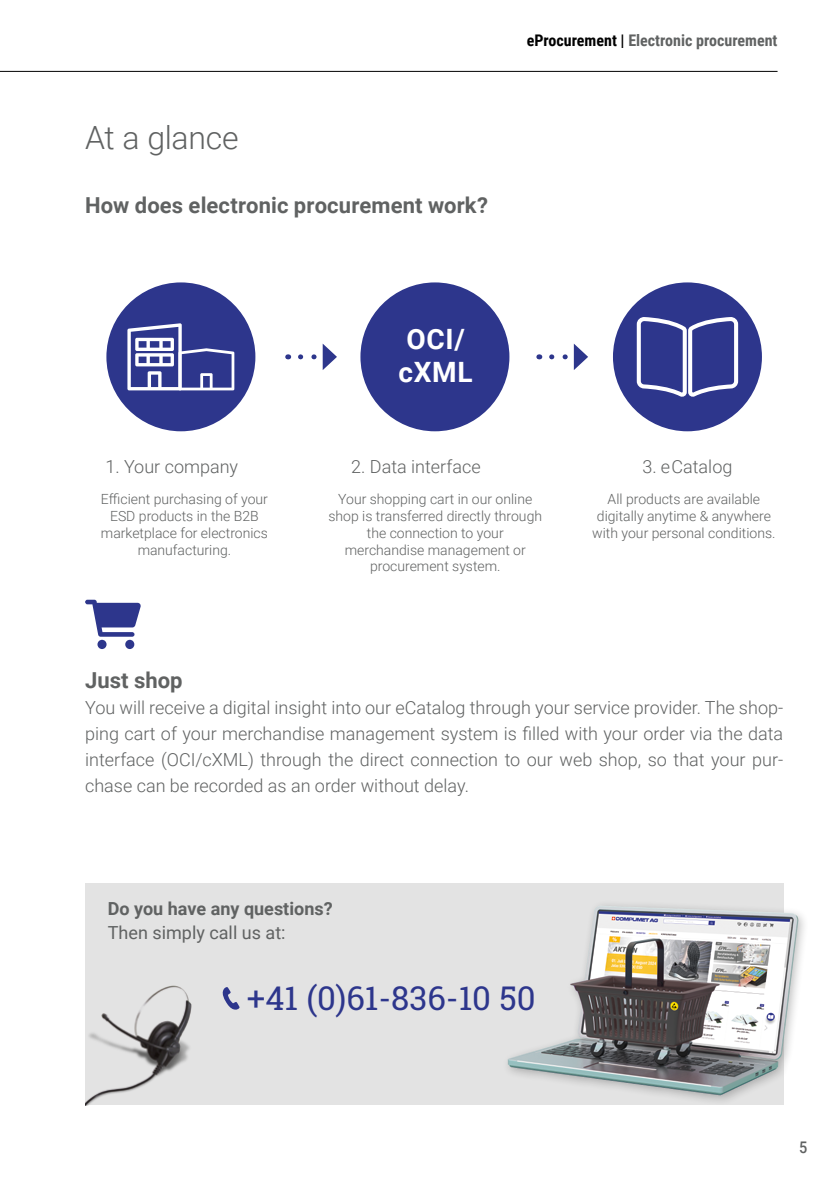
<style>
.page{position:relative;width:840px;height:1191px;background:#fff}
.page>*{position:absolute;margin:0;border:0;box-sizing:border-box;transform-origin:0 0}
.t1{font:33px "Roboto Slab";color:#2d368c}
.DPV_Headline{font:300 32px "Roboto";letter-spacing:-.01em;color:#606262}
.t2{font:700 28px "Roboto";letter-spacing:.025em;color:#fff}
.DPV_Headline-2{font:700 22px "Roboto";letter-spacing:.005em;color:#606262}
.DPV_Headline-3{font:300 18px/26px "Roboto";color:#606262;text-align:justify}
.t3{font:700 18px/24px "Roboto";color:#606262}
.t4{font:700 16px "Roboto Condensed";color:#606262}
.t5{font:500 16px "Roboto";color:#606262;scale:.9 1}
.t6{font:300 14px/16.8px "Roboto";color:#606262;text-align:center}
.s1{color:#000}
.s2{font-weight:400}
</style>
<div class="page">
<div style="left:106px;top:282px;width:149px;height:149px;background:#2d368c;border-radius:50%"></div>
<svg style="left:127px;top:323px;width:107px;height:67px"></svg>
<div style="left:360px;top:282px;width:149px;height:149px;background:#2d368c;border-radius:50%"></div>
<div style="left:612px;top:282px;width:149px;height:149px;background:#2d368c;border-radius:50%"></div>
<svg style="left:636px;top:317px;width:103px;height:80px"></svg>
<svg style="left:298px;top:354px;width:16px;height:5px"></svg>
<svg style="left:322px;top:343px;width:15px;height:27px"></svg>
<svg style="left:549px;top:354px;width:16px;height:5px"></svg>
<svg style="left:573px;top:344px;width:14px;height:26px"></svg>
<div style="left:85px;top:883px;width:697px;height:221px;background:#e3e3e3"></div>
<img style="left:505px;top:890px;width:299px;height:215px">
<img style="left:85px;top:985px;width:111px;height:120px">
<svg style="left:222px;top:987px;width:17px;height:23px"></svg>
<svg style="left:85px;top:600px;width:56px;height:49px"></svg>
<hr style="left:0;top:71px;width:777px;height:1px;background:#000">
<p class="DPV_Headline" style="left:85px;top:115px;width:155px">At a glance</p>
<p class="DPV_Headline-2" style="left:85px;top:189px;width:404px">How does electronic procurement work?</p>
<p class="t4" style="left:526px;top:29px;width:252px"><span class="s1">eProcurement |</span> Electronic procurement</p>
<p class="t2" style="left:406px;top:319px;width:60px">OCI/</p>
<p class="t2" style="left:398px;top:353px;width:76px">cXML</p>
<p class="DPV_Headline-3" style="left:105px;top:453px;width:134px">1. Your company</p>
<p class="DPV_Headline-3" style="left:351px;top:453px;width:131px">2. Data interface</p>
<p class="DPV_Headline-3" style="left:642px;top:453px;width:91px">3. eCatalog</p>
<p class="t6" style="left:101px;top:490px;width:168px">Efficient purchasing of your<br>ESD products in the B2B marketplace for electronics manufacturing.</p>
<p class="t6" style="left:328px;top:490px;width:215px">Your shopping cart in our online shop is transferred directly through the connection to your merchandise management or procurement system.</p>
<p class="t6" style="left:592px;top:490px;width:185px">All products are available digitally anytime &amp; anywhere with your personal conditions.</p>
<p class="DPV_Headline-2" style="left:85px;top:665px;width:99px">Just shop</p>
<p class="DPV_Headline-3" style="left:85px;top:694px;width:699px">You will receive a digital insight into our eCatalog through your service provider. The shop&shy;ping cart of your merchandise management system is filled with your order via the data interface (OCI/cXML) through the direct connection to our web shop, so that your pur&shy;chase can be recorded as an order without delay.</p>
<p class="t3" style="left:108px;top:896px;width:226px">Do you have any questions?<br><span class="s2">Then simply call us at:</span></p>
<p class="t1" style="left:247px;top:975px;width:290px">+41 (0)61-836-10 50</p>
<p class="t5" style="left:798px;top:1135px;width:11px">5</p>
</div>
